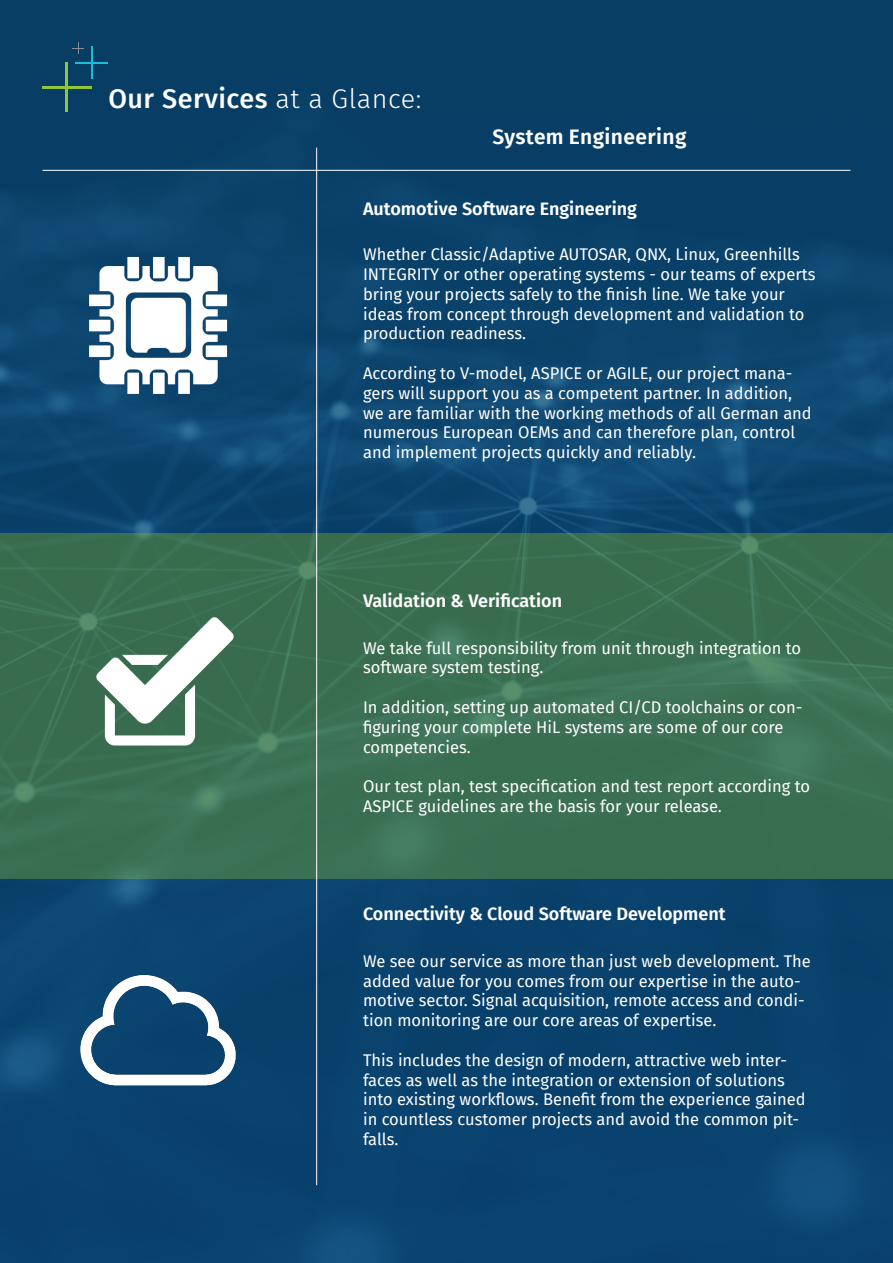
<style>
.page{position:relative;width:893px;height:1263px;background:#09426c}
.page>*{position:absolute;margin:0;border:0;box-sizing:border-box;transform-origin:0 0}
.t1{font:500 27px "Fira Sans";letter-spacing:.02em;color:#fff}
.t2{font:600 21px "Fira Sans";letter-spacing:.02em;color:#fff}
.t3{font:600 18px "Fira Sans";color:#fff}
.t4{font:16.5px/19.8px "Fira Sans";color:#fff}
.s1{font-weight:300}
</style>
<div class="page">
<div style="left:0;top:534px;width:893px;height:345px;background:#3a6e52"></div>
<img style="left:66px;top:235px;width:162px;height:183px">
<hr style="left:91px;top:46px;width:2px;height:33px;background:#18bdd8">
<hr style="left:75px;top:62px;width:33px;height:2px;background:#18bdd8">
<svg style="left:72px;top:43px;width:12px;height:11px"></svg>
<hr style="left:66px;top:63px;width:2px;height:49px;background:#90c53c">
<hr style="left:43px;top:86px;width:49px;height:3px;background:#90c53c">
<img style="left:89px;top:600px;width:152px;height:149px">
<hr style="left:316px;top:148px;width:1px;height:1037px;background:#fff">
<img style="left:80px;top:975px;width:156px;height:111px">
<hr style="left:43px;top:170px;width:807px;height:1px;background:#fff">
<h1 class="t1" style="left:108px;top:77px;width:315px">Our Services <span class="s1">at a Glance:</span></h1>
<p class="t2" style="left:492px;top:119px;width:196px">System Engineering</p>
<p class="t3" style="left:363px;top:193px;width:275px">Automotive Software Engineering</p>
<p class="t4" style="left:363px;top:244px;width:454px">Whether Classic/Adaptive AUTOSAR, QNX, Linux, Greenhills INTEGRITY or other operating systems - our teams of experts bring your projects safely to the finish line. We take your ideas from concept through development and validation to production readiness.</p>
<p class="t4" style="left:363px;top:363px;width:450px">According to V-model, ASPICE or AGILE, our project mana&shy;gers will support you as a competent partner. In addition, we are familiar with the working methods of all German and numerous European OEMs and can therefore plan, control and implement projects quickly and reliably.</p>
<p class="t3" style="left:363px;top:586px;width:201px">Validation &amp; Verification</p>
<p class="t4" style="left:363px;top:637px;width:439px">We take full responsibility from unit through integration to software system testing.</p>
<p class="t4" style="left:363px;top:697px;width:441px">In addition, setting up automated CI/CD toolchains or con&shy;figuring your complete HiL systems are some of our core competencies.</p>
<p class="t4" style="left:363px;top:776px;width:448px">Our test plan, test specification and test report according to<br>ASPICE guidelines are the basis for your release.</p>
<p class="t3" style="left:363px;top:899px;width:364px">Connectivity &amp; Cloud Software Development</p>
<p class="t4" style="left:363px;top:951px;width:449px">We see our service as more than just web development. The added value for you comes from our expertise in the auto&shy;motive sector. Signal acquisition, remote access and condi&shy;tion monitoring are our core areas of expertise.</p>
<p class="t4" style="left:363px;top:1050px;width:444px">This includes the design of modern, attractive web inter&shy;faces as well as the integration or extension of solutions into existing workflows. Benefit from the experience gained in countless customer projects and avoid the common pit&shy;falls.</p>
</div>
